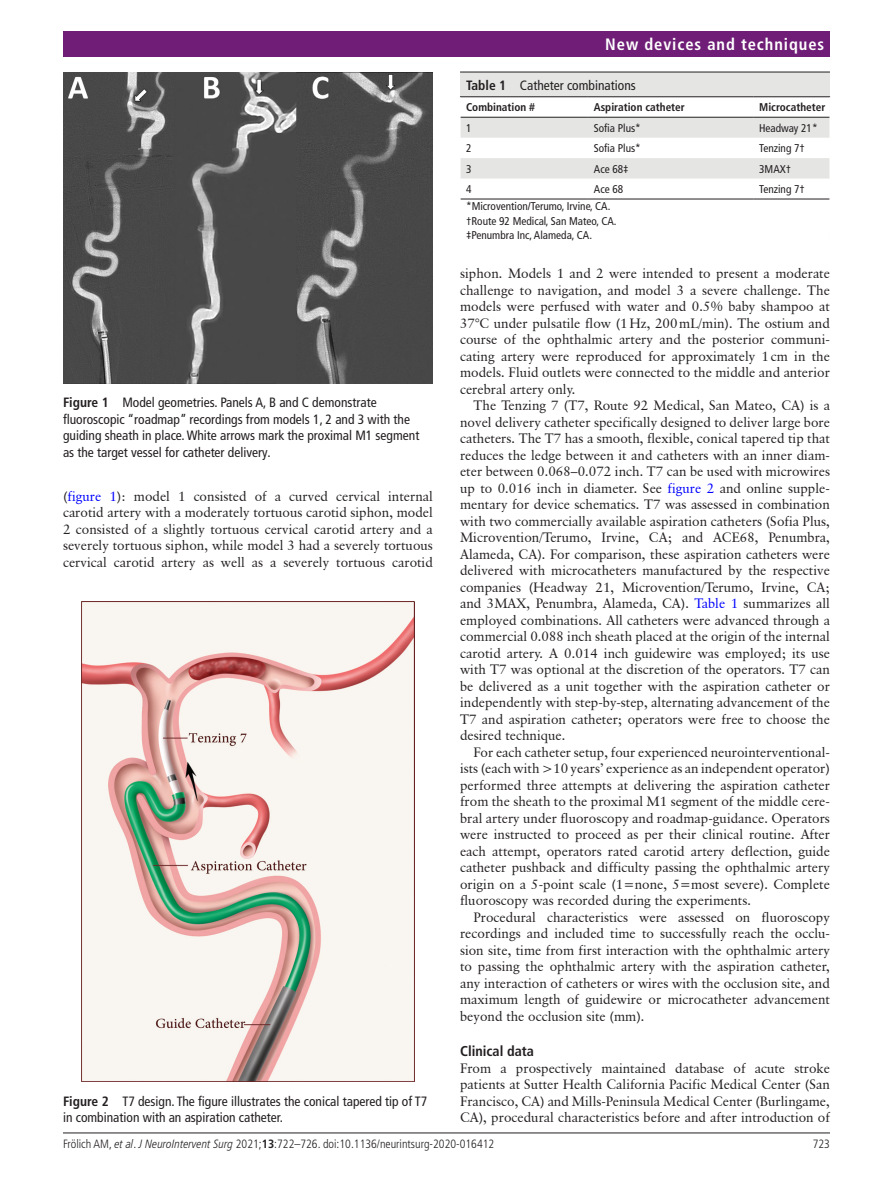
<style>
.page{position:relative;width:893px;height:1191px;background:#fff}
.page>*{position:absolute;margin:0;border:0;box-sizing:border-box;transform-origin:0 0}
.t1{font:700 condensed 16.5px "Frutiger LT Pro";letter-spacing:.055em;color:#fff}
.t2{font:700 condensed 14.25px "Frutiger LT Pro";color:#231f20}
.t3{font:13.5px/16.5px "Classical Garamond BT";color:#231f20;text-align:justify}
.t4{font:condensed 13.5px/16.5px "Frutiger LT Pro";color:#231f20}
.t5{font:300 condensed 12px "Frutiger LT Pro";color:#231f20}
.t6{font:condensed 11.25px/14.2px "Frutiger LT Pro";color:#231f20}
.t7{font:700 condensed 11.25px "Frutiger LT Pro";color:#231f20}
.s1{font-weight:700}
.s2{color:#00f}
.s3{font-style:italic}
</style>
<div class="page">
<hr style="left:63px;top:1132px;width:767px;height:1px;background:#231f20">
<div style="left:63px;top:31px;width:767px;height:25px;background:#6f1d76"></div>
<img style="left:63px;top:72px;width:370px;height:311px">
<img style="left:81px;top:601px;width:333px;height:480px">
<div style="left:460px;top:72px;width:370px;height:167px;background:#e5e5e4"></div>
<hr style="left:460px;top:72px;width:370px;height:1px;background:#231f20">
<svg style="left:461px;top:97px;width:369px;height:142px;fill:#fff"></svg>
<hr style="left:460px;top:96px;width:128px;height:1px;background:#231f20">
<hr style="left:460px;top:117px;width:128px;height:1px;background:#231f20">
<hr style="left:588px;top:96px;width:165px;height:1px;background:#231f20">
<hr style="left:588px;top:117px;width:165px;height:1px;background:#231f20">
<hr style="left:753px;top:96px;width:77px;height:1px;background:#231f20">
<hr style="left:753px;top:117px;width:77px;height:1px;background:#231f20">
<hr style="left:460px;top:199px;width:128px;height:1px;background:#231f20">
<hr style="left:588px;top:199px;width:165px;height:1px;background:#231f20">
<hr style="left:753px;top:199px;width:77px;height:1px;background:#231f20">
<svg style="left:460px;top:98px;width:1px;height:101px"></svg>
<hr style="left:460px;top:199px;width:1px;height:40px;background:#fff">
<hr style="left:466px;top:210px;width:364px;height:1px;background:#fff">
<hr style="left:466px;top:224px;width:364px;height:1px;background:#fff">
<hr style="left:466px;top:238px;width:364px;height:2px;background:#fff">
<p class="t1" style="left:605px;top:34px;width:221px">New devices and techniques</p>
<p class="t4" style="left:63px;top:394px;width:358px"><span class="s1">Figure 1</span> Model geometries. Panels A, B and C demonstrate fluoroscopic “roadmap” recordings from models 1, 2 and 3 with the guiding sheath in place. White arrows mark the proximal M1 segment as the target vessel for catheter delivery.</p>
<p class="t3" style="left:63px;top:488px;width:371px">(<span class="s2">figure 1</span>): model 1 consisted of a curved cervical internal carotid artery with a moderately tortuous carotid siphon, model 2 consisted of a slightly tortuous cervical carotid artery and a severely tortuous siphon, while model 3 had a severely tortuous cervical carotid artery as well as a severely tortuous carotid</p>
<p class="t4" style="left:63px;top:1092px;width:366px"><span class="s1">Figure 2</span> T7 design. The figure illustrates the conical tapered tip of T7 in combination with an aspiration catheter.</p>
<p class="t4" style="left:466px;top:78px;width:171px"><span class="s1">Table 1</span> Catheter combinations</p>
<p class="t7" style="left:466px;top:101px;width:71px">Combination #</p>
<p class="t7" style="left:594px;top:101px;width:92px">Aspiration catheter</p>
<p class="t7" style="left:759px;top:101px;width:68px">Microcatheter</p>
<p class="t6" style="left:466px;top:121px;width:7px">1</p>
<p class="t6" style="left:594px;top:121px;width:49px">Sofia Plus*</p>
<p class="t6" style="left:759px;top:121px;width:60px">Headway 21*</p>
<p class="t6" style="left:466px;top:141px;width:7px">2</p>
<p class="t6" style="left:594px;top:141px;width:49px">Sofia Plus*</p>
<p class="t6" style="left:759px;top:141px;width:47px">Tenzing 7†</p>
<p class="t6" style="left:466px;top:162px;width:7px">3</p>
<p class="t6" style="left:594px;top:162px;width:36px">Ace 68‡</p>
<p class="t6" style="left:759px;top:162px;width:34px">3MAX†</p>
<p class="t6" style="left:466px;top:182px;width:7px">4</p>
<p class="t6" style="left:594px;top:182px;width:31px">Ace 68</p>
<p class="t6" style="left:759px;top:182px;width:47px">Tenzing 7†</p>
<p class="t6" style="left:466px;top:199px;width:152px">*Microvention/Terumo, Irvine, CA. †Route 92 Medical, San Mateo, CA. ‡Penumbra Inc, Alameda, CA.</p>
<p class="t3" style="left:460px;top:265px;width:371px">siphon. Models 1 and 2 were intended to present a moderate challenge to navigation, and model 3 a severe challenge. The models were perfused with water and 0.5% baby shampoo at 37°C under pulsatile flow (1Hz, 200mL/min). The ostium and course of the ophthalmic artery and the posterior communi&shy;cating artery were reproduced for approximately 1cm in the models. Fluid outlets were connected to the middle and anterior cerebral artery only.</p>
<p class="t3" style="left:460px;top:397px;width:371px;text-indent:14px">The Tenzing 7 (T7, Route 92 Medical, San Mateo, CA) is a novel delivery catheter specifically designed to deliver large bore catheters. The T7 has a smooth, flexible, conical tapered tip that reduces the ledge between it and catheters with an inner diam&shy;eter between 0.068–0.072 inch. T7 can be used with microwires up to 0.016 inch in diameter. See <span class="s2">figure 2</span> and online supple&shy;mentary for device schematics. T7 was assessed in combination with two commercially available aspiration catheters (Sofia Plus, Microvention/Terumo, Irvine, CA; and ACE68, Penumbra, Alameda, CA). For comparison, these aspiration catheters were delivered with microcatheters manufactured by the respective companies (Headway 21, Microvention/Terumo, Irvine, CA; and 3MAX, Penumbra, Alameda, CA). <span class="s2">Table 1</span> summarizes all employed combinations. All catheters were advanced through a commercial 0.088 inch sheath placed at the origin of the internal carotid artery. A 0.014 inch guidewire was employed; its use with T7 was optional at the discretion of the operators. T7 can be delivered as a unit together with the aspiration catheter or independently with step-by-step, alternating advancement of the T7 and aspiration catheter; operators were free to choose the desired technique.</p>
<p class="t3" style="left:460px;top:743px;width:371px;text-indent:14px">For each catheter setup, four experienced neurointerventional&shy;ists (each with &gt;10 years’ experience as an independent operator) performed three attempts at delivering the aspiration catheter from the sheath to the proximal M1 segment of the middle cere&shy;bral artery under fluoroscopy and roadmap-guidance. Operators were instructed to proceed as per their clinical routine. After each attempt, operators rated carotid artery deflection, guide catheter pushback and difficulty passing the ophthalmic artery origin on a 5-point scale (1=none, 5=most severe). Complete fluoroscopy was recorded during the experiments.</p>
<p class="t3" style="left:460px;top:908px;width:371px;text-indent:14px">Procedural characteristics were assessed on fluoroscopy recordings and included time to successfully reach the occlu&shy;sion site, time from first interaction with the ophthalmic artery to passing the ophthalmic artery with the aspiration catheter, any interaction of catheters or wires with the occlusion site, and maximum length of guidewire or microcatheter advancement beyond the occlusion site (mm).</p>
<p class="t2" style="left:460px;top:1042px;width:75px">Clinical data</p>
<p class="t3" style="left:460px;top:1059px;width:371px">From a prospectively maintained database of acute stroke patients at Sutter Health California Pacific Medical Center (San Francisco, CA) and Mills-Peninsula Medical Center (Burlingame, CA), procedural characteristics before and after introduction of</p>
<p class="t5" style="left:63px;top:1136px;width:433px">Frölich AM, <span class="s3">et al</span>. <span class="s3">J NeuroIntervent Surg</span> 2021;<span class="s1">13</span>:722–726. doi:10.1136/neurintsurg-2020-016412</p>
<p class="t5" style="left:813px;top:1136px;width:19px">723</p>
</div>
